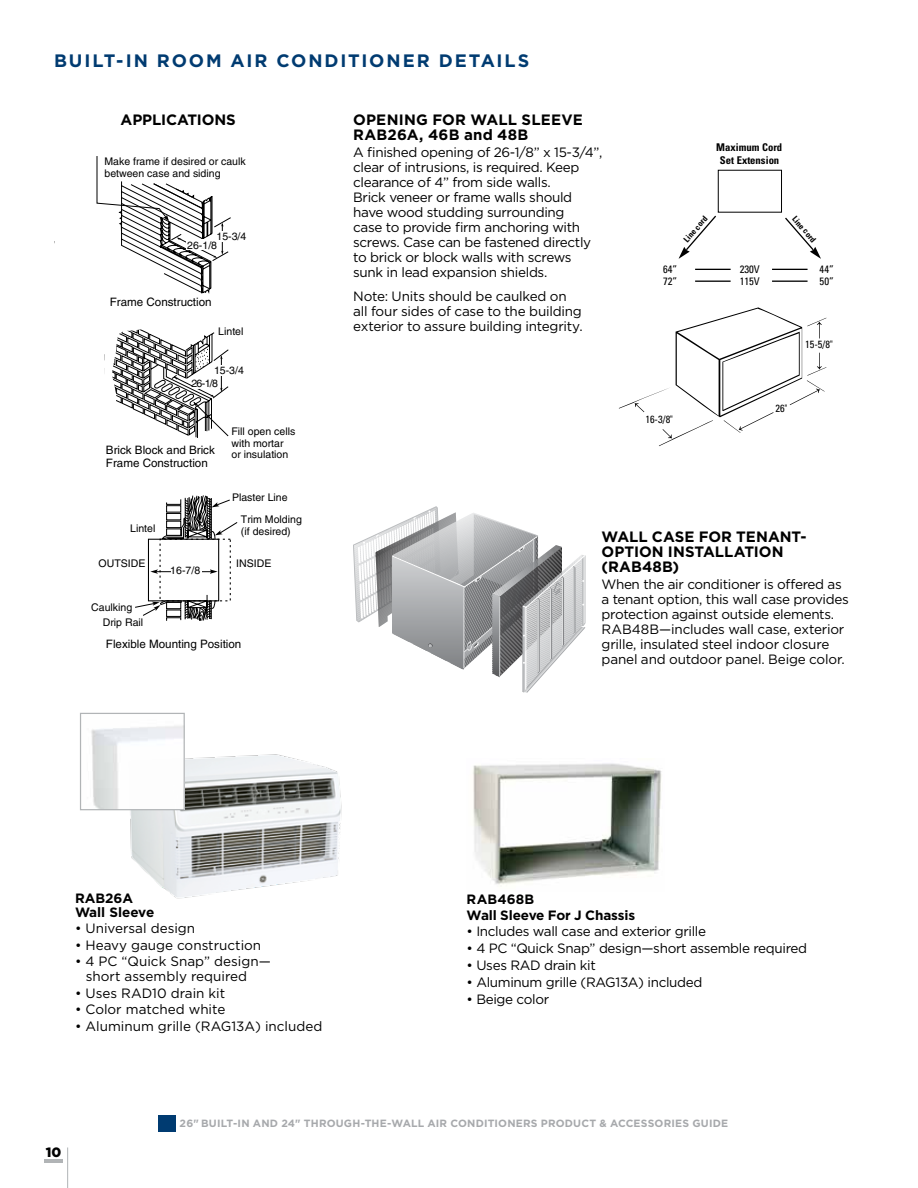
<style>
.page{position:relative;width:918px;height:1188px;background:#fff}
.page>*{position:absolute;margin:0;border:0;box-sizing:border-box;transform-origin:0 0}
.t1{font:700 18px "Gotham";letter-spacing:.105em;color:#003b71}
.t2{font:700 15px/15px "Gotham";letter-spacing:.005em;color:#000}
.t3{font:13.5px/15px "Gotham";letter-spacing:-.025em;color:#000}
.t4{font:13.5px/15px "Gotham";color:#000}
.t5{font:700 13.5px/16.2px "Gotham";letter-spacing:-.005em;color:#000}
.t6{font:900 13.5px "Gotham";color:#000}
.t7{font:11.55px/12.6px "Helvetica LT Std";color:#000}
.t8{font:700 condensed 10.65px/12.8px "Univers";color:#000;text-align:center}
.t9{font:condensed 10.65px "Univers";color:#000}
.t10{font:10.5px/11.6px "Helvetica LT Std";color:#000}
.t11{font:700 10.5px "Gotham";letter-spacing:.015em;color:#a7a9ac}
.t12{font:condensed 10.5px "Univers";color:#000}
.t13{font:700 condensed 8.25px "Univers";color:#000}
</style>
<div class="page">
<img style="left:473px;top:763px;width:189px;height:122px">
<hr style="left:67px;top:1148px;width:1px;height:40px;background:#b1b4b6">
<hr style="left:45px;top:1159px;width:18px;height:4px;background:#b1b4b6">
<svg style="left:96px;top:156px;width:135px;height:138px"></svg>
<svg style="left:104px;top:329px;width:125px;height:109px"></svg>
<svg style="left:135px;top:495px;width:103px;height:126px"></svg>
<div style="left:718px;top:170px;width:64px;height:43px;border:1px solid #000"></div>
<svg style="left:679px;top:215px;width:37px;height:44px"></svg>
<svg style="left:785px;top:217px;width:36px;height:42px"></svg>
<hr style="left:772px;top:281px;width:36px;height:1px;background:#000">
<hr style="left:695px;top:281px;width:36px;height:1px;background:#000">
<hr style="left:772px;top:269px;width:36px;height:1px;background:#000">
<hr style="left:695px;top:269px;width:36px;height:1px;background:#000">
<svg style="left:619px;top:307px;width:207px;height:139px"></svg>
<svg style="left:353px;top:506px;width:233px;height:187px"></svg>
<div style="left:158px;top:1115px;width:17px;height:16px;background:#003b71"></div>
<img style="left:109px;top:754px;width:233px;height:145px">
<img style="left:91px;top:725px;width:92px;height:83px">
<div style="left:80px;top:713px;width:105px;height:97px;border:1px solid #b1b4b6"></div>
<h1 class="t1" style="left:54px;top:49px;width:477px">BUILT-IN ROOM AIR CONDITIONER DETAILS</h1>
<p class="t2" style="left:121px;top:112px;width:117px">APPLICATIONS</p>
<p class="t10" style="left:104px;top:155px;width:143px">Make frame if desired or caulk between case and siding</p>
<p class="t10" style="left:187px;top:232px;width:61px;line-height:8.4px;text-indent:29px">15-3/4<br>26-1/8</p>
<p class="t7" style="left:110px;top:296px;width:103px">Frame Construction</p>
<p class="t10" style="left:218px;top:326px;width:27px">Lintel</p>
<p class="t10" style="left:191px;top:364px;width:54px;line-height:13.2px;text-indent:23px">15-3/4<br>26-1/8</p>
<p class="t7" style="left:106px;top:444px;width:110px">Brick Block and Brick<br>Frame Construction</p>
<p class="t10" style="left:231px;top:425px;width:65px">Fill open cells with mortar or insulation</p>
<p class="t10" style="left:232px;top:491px;width:57px">Plaster Line</p>
<p class="t2" style="left:353px;top:112px;width:231px">OPENING FOR WALL SLEEVE<br>RAB26A, 46B and 48B</p>
<p class="t3" style="left:353px;top:144px;width:251px">A finished opening of 26-1/8” x 15-3/4”, clear of intrusions, is required. Keep clearance of 4” from side walls.<br>Brick veneer or frame walls should have wood studding surrounding<br>case to provide firm anchoring with screws. Case can be fastened directly to brick or block walls with screws sunk in lead expansion shields.</p>
<p class="t3" style="left:353px;top:289px;width:231px">Note: Units should be caulked on all four sides of case to the building exterior to assure building integrity.</p>
<p class="t8" style="left:716px;top:141px;width:67px">Maximum Cord<br>Set Extension</p>
<p class="t13" style="left:681px;top:238px;width:33px;rotate:-49deg">Line cord</p>
<p class="t13" style="left:798px;top:214px;width:33px;rotate:49deg">Line cord</p>
<p class="t9" style="left:663px;top:263px;width:16px">64”</p>
<p class="t9" style="left:740px;top:263px;width:22px">230V</p>
<p class="t9" style="left:820px;top:263px;width:16px">44”</p>
<p class="t9" style="left:663px;top:275px;width:16px">72”</p>
<p class="t9" style="left:740px;top:275px;width:22px">115V</p>
<p class="t9" style="left:820px;top:275px;width:16px">50”</p>
<p class="t12" style="left:645px;top:413px;width:29px">16-3/8"</p>
<p class="t12" style="left:805px;top:337px;width:29px">15-5/8"</p>
<p class="t12" style="left:776px;top:401px;width:13px">26"</p>
<p class="t10" style="left:241px;top:514px;width:62px">Trim Molding (if desired)</p>
<p class="t10" style="left:130px;top:523px;width:27px">Lintel</p>
<p class="t10" style="left:99px;top:557px;width:48px">OUTSIDE</p>
<p class="t10" style="left:236px;top:557px;width:37px">INSIDE</p>
<p class="t10" style="left:170px;top:565px;width:31px">16-7/8</p>
<p class="t10" style="left:103px;top:599px;width:42px;line-height:15.8px;text-indent:-12px">Caulking<br>Drip Rail</p>
<p class="t7" style="left:106px;top:638px;width:137px">Flexible Mounting Position</p>
<p class="t5" style="left:75px;top:892px;width:81px;line-height:13.5px">RAB26A<br>Wall Sleeve</p>
<p class="t4" style="left:75px;top:921px;width:122px">• Universal design</p>
<p class="t4" style="left:75px;top:937px;width:188px">• Heavy gauge construction</p>
<p class="t4" style="left:86px;top:954px;width:187px;text-indent:-11px">• 4 PC “Quick Snap” design— short assembly required</p>
<p class="t4" style="left:75px;top:985px;width:152px">• Uses RAD10 drain kit</p>
<p class="t4" style="left:75px;top:1002px;width:152px">• Color matched white</p>
<p class="t4" style="left:75px;top:1018px;width:249px">• Aluminum grille (RAG13A) included</p>
<p class="t2" style="left:602px;top:529px;width:206px">WALL CASE FOR TENANT-<br>OPTION INSTALLATION (RAB48B)</p>
<p class="t3" style="left:602px;top:576px;width:249px">When the air conditioner is offered as a tenant option, this wall case provides protection against outside elements.<br>RAB48B—includes wall case, exterior grille, insulated steel indoor closure panel and outdoor panel. Beige color.</p>
<p class="t5" style="left:467px;top:891px;width:170px">RAB468B<br>Wall Sleeve For J Chassis</p>
<p class="t3" style="left:467px;top:924px;width:241px">• Includes wall case and exterior grille</p>
<p class="t3" style="left:467px;top:941px;width:342px">• 4 PC “Quick Snap” design—short assemble required</p>
<p class="t3" style="left:467px;top:957px;width:131px">• Uses RAD drain kit</p>
<p class="t3" style="left:467px;top:974px;width:237px">• Aluminum grille (RAG13A) included</p>
<p class="t3" style="left:467px;top:991px;width:84px">• Beige color</p>
<p class="t6" style="left:46px;top:1143px;width:17px">10</p>
<p class="t11" style="left:180px;top:1116px;width:550px">26" BUILT-IN AND 24" THROUGH-THE-WALL AIR CONDITIONERS PRODUCT &amp; ACCESSORIES GUIDE</p>
</div>
